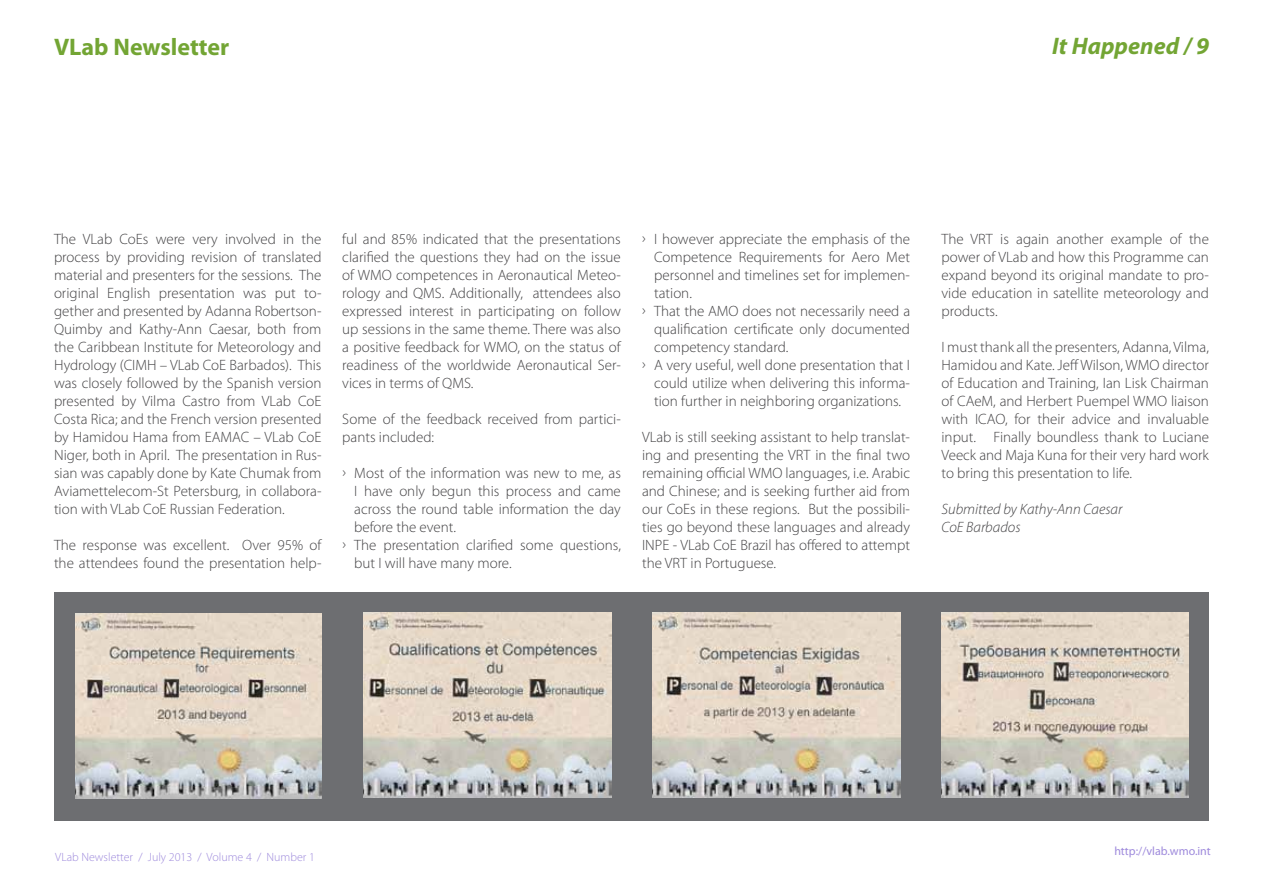
<style>
.page{position:relative;width:1263px;height:893px;background:#fff}
.page>*{position:absolute;margin:0;border:0;box-sizing:border-box;transform-origin:0 0}
.t1{font:700 24px "Myriad Pro";color:#73a534}
.t2{font:italic 700 24px "Myriad Pro";color:#73a534}
.t3{font:300 15px/18px "Myriad Pro";color:#414042;text-align:justify}
.t4{font:italic 300 15px/18px "Myriad Pro";color:#414042}
.t5{font:300 12px "Myriad Pro";color:#9e8adc}
.t6{font:12px "Myriad Pro";color:#9e8adc}
</style>
<div class="page">
<div style="left:54px;top:592px;width:1155px;height:229px;background:#6d6e71"></div>
<img style="left:76px;top:613px;width:245px;height:185px">
<img style="left:364px;top:612px;width:247px;height:185px">
<img style="left:941px;top:613px;width:247px;height:184px">
<img style="left:652px;top:612px;width:248px;height:185px">
<h1 class="t1" style="left:54px;top:32px;width:177px">VLab Newsletter</h1>
<h1 class="t2" style="left:1052px;top:31px;width:158px">It Happened / 9</h1>
<p class="t3" style="left:54px;top:230px;width:269px">The VLab CoEs were very involved in the process by providing revision of translated material and presenters for the sessions. The original English presentation was put to&shy;gether and presented by Adanna Robertson-Quimby and Kathy-Ann Caesar, both from the Caribbean Institute for Meteorology and Hydrology (CIMH – VLab CoE Barbados). This was closely followed by the Spanish version presented by Vilma Castro from VLab CoE Costa Rica; and the French version presented by Hamidou Hama from EAMAC – VLab CoE Niger, both in April. The presentation in Rus&shy;sian was capably done by Kate Chumak from Aviamettelecom-St Petersburg, in collabora&shy;tion with VLab CoE Russian Federation.</p>
<p class="t3" style="left:54px;top:536px;width:269px">The response was excellent. Over 95% of the attendees found the presentation help-</p>
<p class="t3" style="left:342px;top:230px;width:280px">ful and 85% indicated that the presentations clarified the questions they had on the issue of WMO competences in Aeronautical Meteo&shy;rology and QMS. Additionally, attendees also expressed interest in participating on follow up sessions in the same theme. There was also a positive feedback for WMO, on the status of readiness of the worldwide Aeronautical Ser&shy;vices in terms of QMS.</p>
<p class="t3" style="left:342px;top:410px;width:280px">Some of the feedback received from partici&shy;pants included:</p>
<p class="t3" style="left:342px;top:464px;width:280px">› Most of the information was new to me, as</p>
<p class="t3" style="left:354px;top:482px;width:268px">I have only begun this process and came</p>
<p class="t3" style="left:354px;top:500px;width:268px">across the round table information the day</p>
<p class="t3" style="left:354px;top:518px;width:103px">before the event.</p>
<p class="t3" style="left:342px;top:536px;width:280px">› The presentation clarified some questions,</p>
<p class="t3" style="left:354px;top:554px;width:159px">but I will have many more.</p>
<p class="t3" style="left:642px;top:230px;width:269px">› I however appreciate the emphasis of the</p>
<p class="t3" style="left:654px;top:248px;width:257px">Competence Requirements for Aero Met</p>
<p class="t3" style="left:654px;top:266px;width:257px">personnel and timelines set for implemen-</p>
<p class="t3" style="left:654px;top:284px;width:39px">tation.</p>
<p class="t3" style="left:642px;top:302px;width:269px">› That the AMO does not necessarily need a</p>
<p class="t3" style="left:654px;top:320px;width:257px">qualification certificate only documented</p>
<p class="t3" style="left:654px;top:338px;width:136px">competency standard.</p>
<p class="t3" style="left:642px;top:356px;width:269px">› A very useful, well done presentation that I</p>
<p class="t3" style="left:654px;top:374px;width:257px">could utilize when delivering this informa-</p>
<p class="t3" style="left:654px;top:392px;width:249px">tion further in neighboring organizations.</p>
<p class="t3" style="left:642px;top:428px;width:269px">VLab is still seeking assistant to help translat&shy;ing and presenting the VRT in the final two remaining official WMO languages, i.e. Arabic and Chinese; and is seeking further aid from our CoEs in these regions. But the possibili&shy;ties go beyond these languages and already INPE - VLab CoE Brazil has offered to attempt the VRT in Portuguese.</p>
<p class="t3" style="left:941px;top:230px;width:269px">The VRT is again another example of the power of VLab and how this Programme can expand beyond its original mandate to pro&shy;vide education in satellite meteorology and products.</p>
<p class="t3" style="left:941px;top:338px;width:269px">I must thank all the presenters, Adanna, Vilma, Hamidou and Kate. Jeff Wilson, WMO director of Education and Training, Ian Lisk Chairman of CAeM, and Herbert Puempel WMO liaison with ICAO, for their advice and invaluable input. Finally boundless thank to Luciane Veeck and Maja Kuna for their very hard work to bring this presentation to life.</p>
<p class="t4" style="left:941px;top:500px;width:182px">Submitted by Kathy-Ann Caesar<br>CoE Barbados</p>
<p class="t5" style="left:55px;top:849px;width:261px">VLab Newsletter / July 2013 / Volume 4 / Number 1</p>
<p class="t6" style="left:1114px;top:844px;width:98px">http://vlab.wmo.int</p>
</div>
